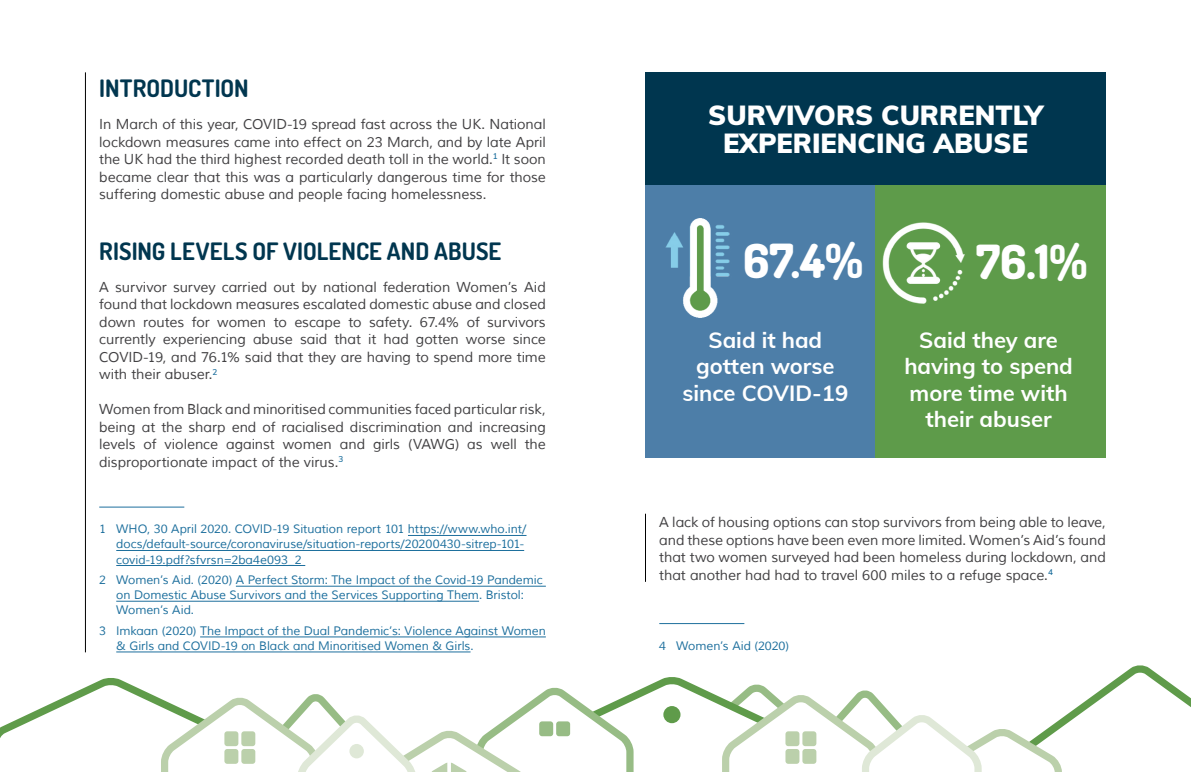
<style>
.page{position:relative;width:1191px;height:772px;background:#fff}
.page>*{position:absolute;margin:0;border:0;box-sizing:border-box;transform-origin:0 0}
.t1{font:800 47px "Dosis";color:#fff}
.t2{font:900 27px/28.6px "Muli";color:#fff;text-align:center}
.t3{font:700 24px "Dosis";letter-spacing:.005em;color:#01364f}
.t4{font:700 22px/26.4px "Muli";color:#fff;text-align:center}
.t5{font:14px/17.5px "Muli";letter-spacing:-.005em;color:#414042;text-align:justify}
.t6{font:12px/15px "Muli";letter-spacing:-.005em;color:#1d6f9d}
</style>
<div class="page">
<svg style="left:0;top:665px;width:1191px;height:106px"></svg>
<svg style="left:447px;top:758px;width:4px;height:13px"></svg>
<hr style="left:85px;top:72px;width:1px;height:580px;background:#000">
<hr style="left:99px;top:506px;width:85px;height:1px;background:#1d6f9d">
<hr style="left:408px;top:534px;width:118px;height:1px;background:#1d6f9d">
<hr style="left:116px;top:549px;width:408px;height:1px;background:#1d6f9d">
<hr style="left:116px;top:564px;width:189px;height:1px;background:#1d6f9d">
<hr style="left:236px;top:585px;width:310px;height:1px;background:#1d6f9d">
<hr style="left:116px;top:600px;width:363px;height:1px;background:#1d6f9d">
<hr style="left:200px;top:636px;width:346px;height:1px;background:#1d6f9d">
<hr style="left:116px;top:651px;width:354px;height:1px;background:#1d6f9d">
<hr style="left:659px;top:623px;width:85px;height:1px;background:#1d6f9d">
<div style="left:645px;top:72px;width:461px;height:113px;background:#00364f"></div>
<div style="left:645px;top:185px;width:230px;height:272px;background:#4d7ea8"></div>
<div style="left:875px;top:185px;width:231px;height:272px;background:#5e9b4a"></div>
<img style="left:665px;top:218px;width:65px;height:100px">
<img style="left:882px;top:222px;width:83px;height:82px">
<hr style="left:645px;top:513px;width:1px;height:68px;background:#000">
<h3 class="t3" style="left:99px;top:73px;width:151px">INTRODUCTION</h3>
<p class="t5" style="left:99px;top:116px;width:448px">In March of this year, COVID-19 spread fast across the UK. National lockdown measures came into effect on 23 March, and by late April the UK had the third highest recorded death toll in the world.<sup>1</sup> It soon became clear that this was a particularly dangerous time for those suffering domestic abuse and people facing homelessness.</p>
<h3 class="t3" style="left:99px;top:235px;width:403px">RISING LEVELS OF VIOLENCE AND ABUSE</h3>
<p class="t5" style="left:99px;top:278px;width:448px">A survivor survey carried out by national federation Women’s Aid found that lockdown measures escalated domestic abuse and closed down routes for women to escape to safety. 67.4% of survivors currently experiencing abuse said that it had gotten worse since COVID-19, and 76.1% said that they are having to spend more time with their abuser.<sup>2</sup></p>
<p class="t5" style="left:99px;top:401px;width:448px">Women from Black and minoritised communities faced particular risk, being at the sharp end of racialised discrimination and increasing levels of violence against women and girls (VAWG) as well the disproportionate impact of the virus.<sup>3</sup></p>
<p class="t6" style="left:116px;top:521px;width:412px;text-indent:-17px">1 WHO, 30 April 2020. COVID-19 Situation report 101 https://www.who.int/ docs/default-source/coronaviruse/situation-reports/20200430-sitrep-101- covid-19.pdf?sfvrsn=2ba4e093_2</p>
<p class="t6" style="left:116px;top:572px;width:428px;text-indent:-17px">2 Women’s Aid. (2020) A Perfect Storm: The Impact of the Covid-19 Pandemic on Domestic Abuse Survivors and the Services Supporting Them. Bristol:<br>Women’s Aid.</p>
<p class="t6" style="left:116px;top:623px;width:431px;text-indent:-17px">3 Imkaan (2020) The Impact of the Dual Pandemic’s: Violence Against Women &amp; Girls and COVID-19 on Black and Minoritised Women &amp; Girls.</p>
<h2 class="t2" style="left:708px;top:99px;width:336px">SURVIVORS CURRENTLY<br>EXPERIENCING ABUSE</h2>
<h1 class="t1" style="left:743px;top:230px;width:121px">67.4%</h1>
<h1 class="t1" style="left:976px;top:231px;width:113px">76.1%</h1>
<h3 class="t4" style="left:682px;top:325px;width:167px">Said it had gotten worse since COVID-19</h3>
<h3 class="t4" style="left:904px;top:325px;width:170px">Said they are having to spend more time with their abuser</h3>
<p class="t5" style="left:659px;top:513px;width:448px">A lack of housing options can stop survivors from being able to leave, and these options have been even more limited. Women’s Aid’s found that two women surveyed had been homeless during lockdown, and that another had had to travel 600 miles to a refuge space.<sup>4</sup></p>
<p class="t6" style="left:659px;top:638px;width:131px">4 Women’s Aid (2020)</p>
</div>
